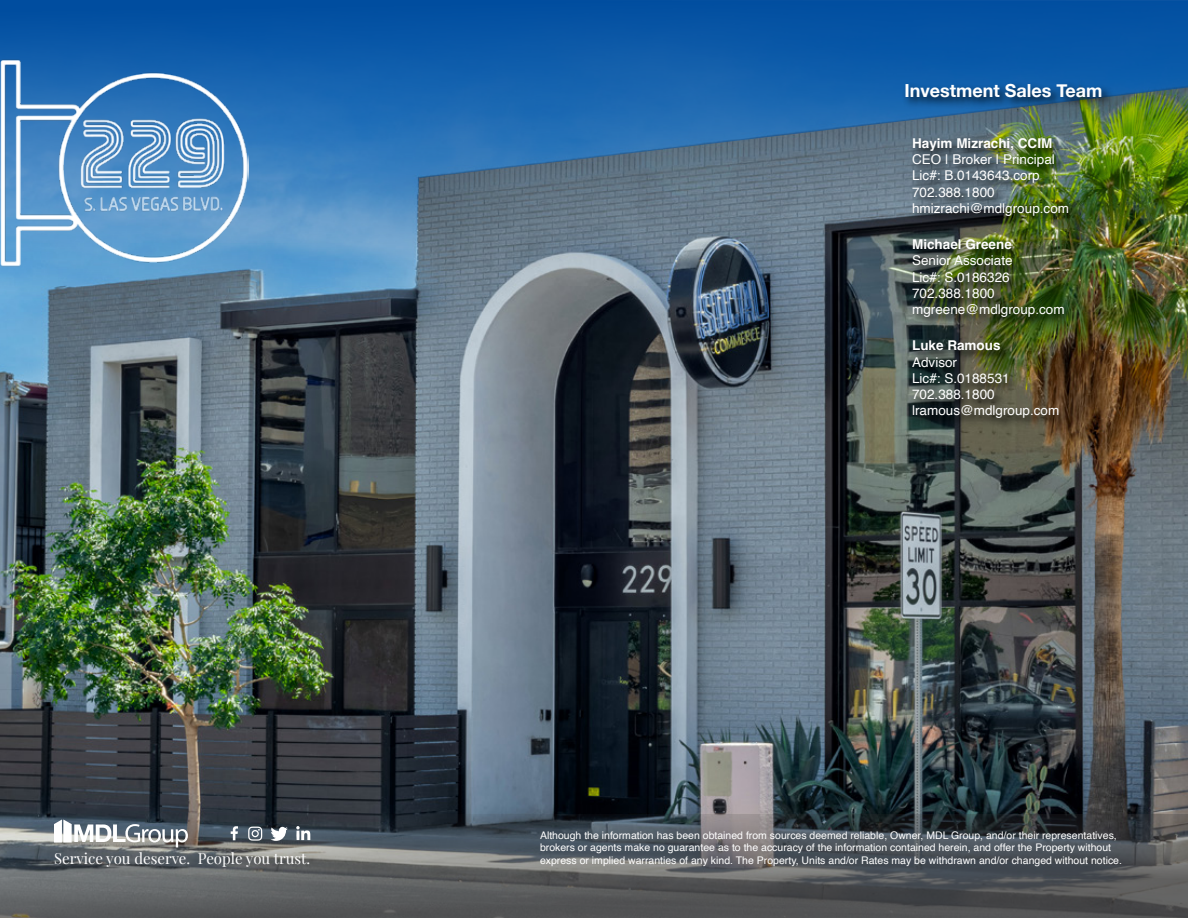
<style>
.page{position:relative;width:1188px;height:918px;background:#fff}
.page>*{position:absolute;margin:0;border:0;box-sizing:border-box;transform-origin:0 0}
.t1{font:700 18px "Helvetica Neue";color:#fff}
.t2{font:15px "Playfair Display";color:#fff}
.t3{font:13.5px/16.2px "Helvetica";color:#fff}
.t4{font:700 13.5px "Helvetica";color:#fff}
.t5{font:10.5px/12.6px "Helvetica";color:#fff}
</style>
<div class="page">
<img style="left:0;top:384px;width:1188px;height:430px">
<img style="left:0;top:0;width:1188px;height:384px">
<svg style="left:0;top:814px;width:1188px;height:104px;background:#53575b"></svg>
<svg style="left:54px;top:820px;width:134px;height:27px"></svg>
<svg style="left:270px;top:827px;width:18px;height:14px"></svg>
<svg style="left:231px;top:826px;width:7px;height:14px"></svg>
<svg style="left:248px;top:827px;width:14px;height:14px"></svg>
<svg style="left:296px;top:826px;width:14px;height:14px"></svg>
<div style="left:902px;top:81px;width:212px;height:29px;background:#000;opacity:.8"></div>
<img style="left:910px;top:135px;width:171px;height:295px">
<img style="left:0;top:51px;width:248px;height:219px">
<h2 class="t2" style="left:54px;top:847px;width:258px">Service you deserve. People you trust.</h2>
<h1 class="t1" style="left:904px;top:76px;width:199px">Investment Sales Team</h1>
<p class="t4" style="left:912px;top:135px;width:142px">Hayim Mizrachi, CCIM</p>
<p class="t3" style="left:912px;top:152px;width:158px">CEO | Broker | Principal<br>Lic#: B.0143643.corp<br>702.388.1800 hmizrachi@mdlgroup.com</p>
<p class="t4" style="left:912px;top:236px;width:101px">Michael Greene</p>
<p class="t3" style="left:912px;top:253px;width:154px">Senior Associate<br>Lic#: S.0186326<br>702.388.1800 mgreene@mdlgroup.com</p>
<p class="t4" style="left:912px;top:337px;width:90px">Luke Ramous</p>
<p class="t3" style="left:912px;top:354px;width:149px">Advisor<br>Lic#: S.0188531<br>702.388.1800 lramous@mdlgroup.com</p>
<p class="t5" style="left:540px;top:829px;width:584px">Although the information has been obtained from sources deemed reliable, Owner, MDL Group, and/or their representatives, brokers or agents make no guarantee as to the accuracy of the information contained herein, and offer the Property without express or implied warranties of any kind. The Property, Units and/or Rates may be withdrawn and/or changed without notice.</p>
</div>
